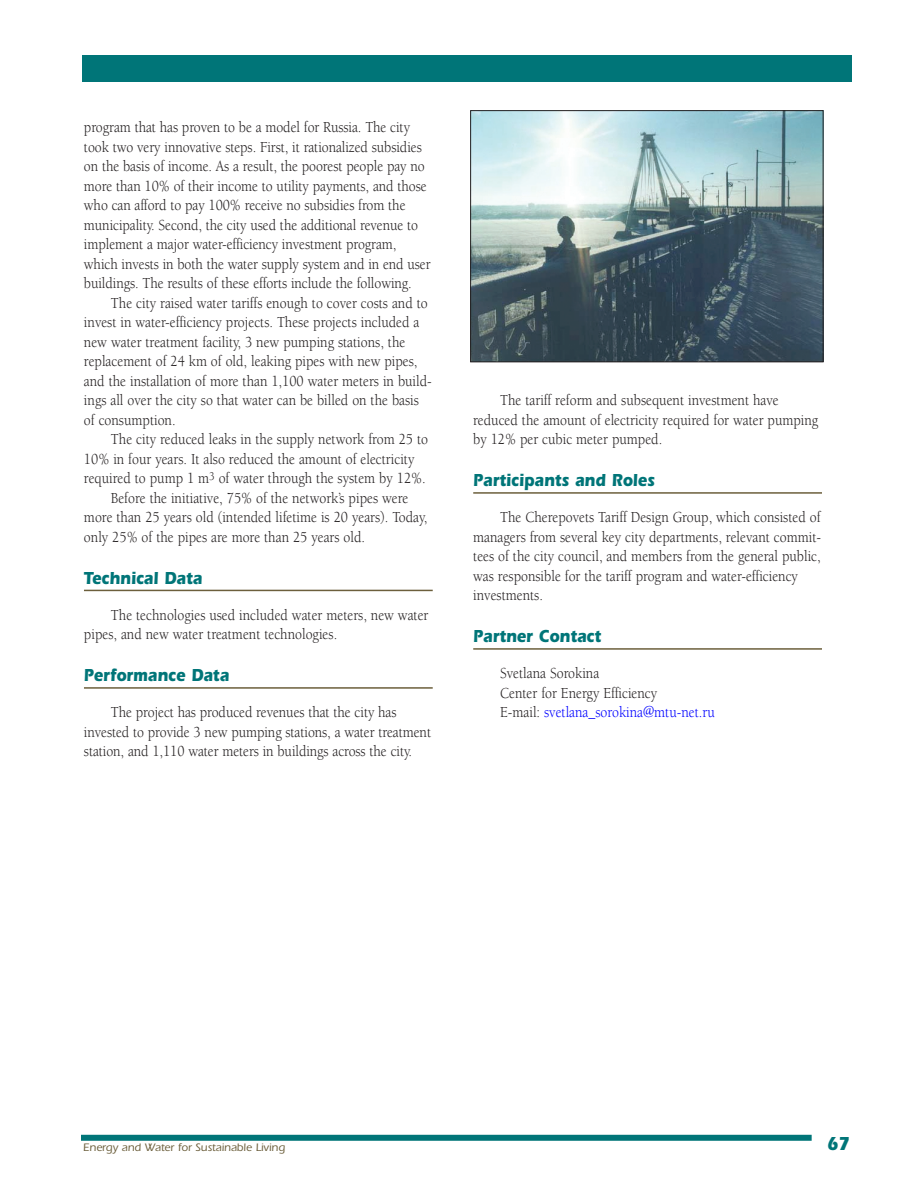
<style>
.page{position:relative;width:918px;height:1188px;background:#fff}
.page>*{position:absolute;margin:0;border:0;box-sizing:border-box;transform-origin:0 0}
.t1{font:700 19.5px "Itc Eras";color:#007578;scale:.85 1}
.t2{font:700 18px "Itc Eras";color:#007578;scale:.87 1}
.t3{font:15.75px/19.5px "Berkeley";color:#231f20;scale:.88 1}
.t4{font:500 11.25px "Itc Eras";color:#6c5f3c}
.s1{color:#00f}
</style>
<div class="page">
<div style="left:82px;top:55px;width:770px;height:27px;background:#007578"></div>
<hr style="left:84px;top:590px;width:349px;height:1px;background:#6c5f3c">
<hr style="left:84px;top:687px;width:349px;height:2px;background:#6c5f3c">
<hr style="left:473px;top:492px;width:349px;height:2px;background:#6c5f3c">
<hr style="left:473px;top:648px;width:349px;height:2px;background:#6c5f3c">
<div style="left:81px;top:1135px;width:731px;height:6px;background:#007578"></div>
<img style="left:472px;top:112px;width:350px;height:248px">
<div style="left:470px;top:110px;width:354px;height:252px;border:1px solid #231f20"></div>
<p class="t3" style="left:84px;top:119px;width:395px">program that has proven to be a model for Russia. The city took two very innovative steps. First, it rationalized subsidies on the basis of income. As a result, the poorest people pay no more than 10% of their income to utility payments, and those who can afford to pay 100% receive no subsidies from the municipality. Second, the city used the additional revenue to implement a major water-efficiency investment program, which invests in both the water supply system and in end user buildings. The results of these efforts include the following.</p>
<p class="t3" style="left:84px;top:294px;width:397px;text-indent:27px">The city raised water tariffs enough to cover costs and to invest in water-efficiency projects. These projects included a new water treatment facility, 3 new pumping stations, the replacement of 24 km of old, leaking pipes with new pipes, and the installation of more than 1,100 water meters in build&shy;ings all over the city so that water can be billed on the basis of consumption.</p>
<p class="t3" style="left:111px;top:431px;width:362px">The city reduced leaks in the supply network from 25 to</p>
<p class="t3" style="left:84px;top:450px;width:377px">10% in four years. It also reduced the amount of electricity</p>
<p class="t3" style="left:84px;top:470px;width:390px">required to pump 1 m<sup>3</sup> of water through the system by 12%.</p>
<p class="t3" style="left:111px;top:489px;width:339px">Before the initiative, 75% of the network’s pipes were</p>
<p class="t3" style="left:84px;top:509px;width:392px">more than 25 years old (intended lifetime is 20 years). Today,</p>
<p class="t3" style="left:84px;top:528px;width:321px">only 25% of the pipes are more than 25 years old.</p>
<p class="t2" style="left:84px;top:571px;width:137px">Technical Data</p>
<p class="t3" style="left:84px;top:606px;width:393px;text-indent:27px">The technologies used included water meters, new water pipes, and new water treatment technologies.</p>
<p class="t2" style="left:84px;top:669px;width:168px">Performance Data</p>
<p class="t3" style="left:84px;top:704px;width:396px;text-indent:27px">The project has produced revenues that the city has invested to provide 3 new pumping stations, a water treatment station, and 1,110 water meters in buildings across the city.</p>
<p class="t3" style="left:473px;top:392px;width:394px;text-indent:27px">The tariff reform and subsequent investment have reduced the amount of electricity required for water pumping by 12% per cubic meter pumped.</p>
<p class="t2" style="left:473px;top:474px;width:210px">Participants and Roles</p>
<p class="t3" style="left:473px;top:509px;width:397px;text-indent:27px">The Cherepovets Tariff Design Group, which consisted of managers from several key city departments, relevant commit&shy;tees of the city council, and members from the general public, was responsible for the tariff program and water-efficiency investments.</p>
<p class="t2" style="left:473px;top:630px;width:149px">Partner Contact</p>
<p class="t3" style="left:500px;top:665px;width:245px">Svetlana Sorokina<br>Center for Energy Efficiency<br>E-mail: <span class="s1">svetlana_sorokina@mtu-net.ru</span></p>
<p class="t4" style="left:83px;top:1143px;width:204px">Energy and Water for Sustainable Living</p>
<p class="t1" style="left:827px;top:1137px;width:28px">67</p>
</div>
